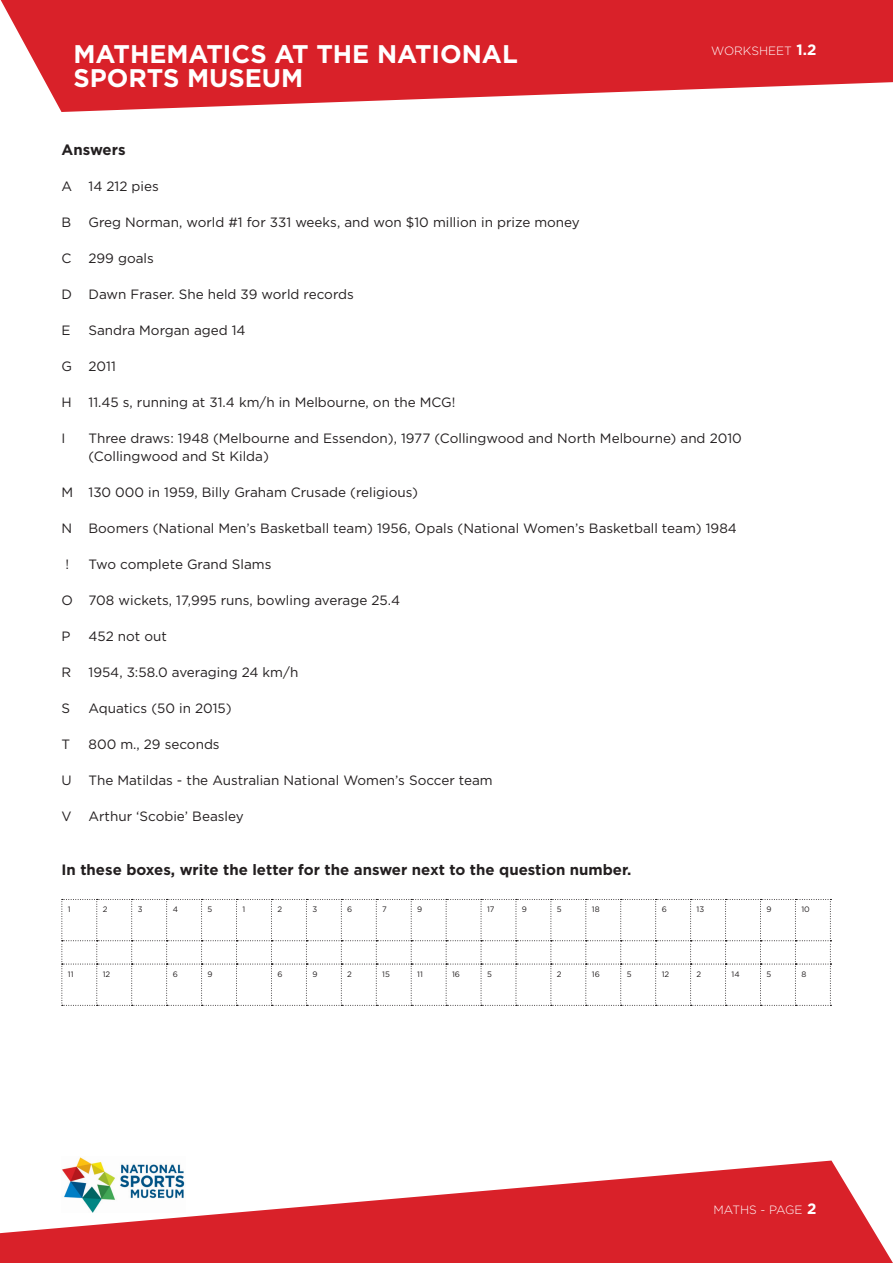
<style>
.page{position:relative;width:893px;height:1263px;background:#fff}
.page>*{position:absolute;margin:0;border:0;box-sizing:border-box;transform-origin:0 0}
.t1{font:700 25.5px "Gotham";color:#fff}
.t2{font:700 15px "Gotham";color:#231f20}
.t3{font:13.5px "Gotham";color:#231f20}
.t4{font:300 12px "Gotham";color:#fff}
.t5{font:7.8px "Gotham";color:#231f20}
.s1{font-weight:700;font-size:15px}
</style>
<div class="page">
<svg style="left:62px;top:899px;width:769px;height:107px"></svg>
<svg style="left:1px;top:0;width:892px;height:112px;fill:#d92129"></svg>
<svg style="left:0;top:1160px;width:893px;height:103px;fill:#d92129"></svg>
<img style="left:62px;top:1157px;width:123px;height:55px">
<svg style="left:62px;top:1241px;width:370px;height:1px"></svg>
<p class="t1" style="left:74px;top:40px;width:446px">MATHEMATICS AT THE NATIONAL</p>
<p class="t4" style="left:711px;top:44px;width:107px">WORKSHEET <span class="s1">1.2</span></p>
<p class="t1" style="left:74px;top:64px;width:231px">SPORTS MUSEUM</p>
<p class="t2" style="left:62px;top:141px;width:66px">Answers</p>
<p class="t3" style="left:62px;top:179px;width:99px">A 14 212 pies</p>
<p class="t3" style="left:62px;top:215px;width:11px">B</p>
<p class="t3" style="left:88px;top:215px;width:493px">Greg Norman, world #1 for 331 weeks, and won $10 million in prize money</p>
<p class="t3" style="left:62px;top:251px;width:11px">C</p>
<p class="t3" style="left:88px;top:251px;width:67px">299 goals</p>
<p class="t3" style="left:62px;top:287px;width:294px">D Dawn Fraser. She held 39 world records</p>
<p class="t3" style="left:62px;top:323px;width:11px">E</p>
<p class="t3" style="left:88px;top:323px;width:159px">Sandra Morgan aged 14</p>
<p class="t3" style="left:62px;top:359px;width:56px">G 2011</p>
<p class="t3" style="left:62px;top:395px;width:395px">H 11.45 s, running at 31.4 km/h in Melbourne, on the MCG!</p>
<p class="t3" style="left:62px;top:431px;width:5px">I</p>
<p class="t3" style="left:88px;top:431px;width:655px">Three draws: 1948 (Melbourne and Essendon), 1977 (Collingwood and North Melbourne) and 2010</p>
<p class="t3" style="left:88px;top:449px;width:182px">(Collingwood and St Kilda)</p>
<p class="t3" style="left:62px;top:485px;width:358px">M 130 000 in 1959, Billy Graham Crusade (religious)</p>
<p class="t3" style="left:62px;top:521px;width:677px">N Boomers (National Men’s Basketball team) 1956, Opals (National Women’s Basketball team) 1984</p>
<p class="t3" style="left:66px;top:557px;width:5px">!</p>
<p class="t3" style="left:88px;top:557px;width:184px">Two complete Grand Slams</p>
<p class="t3" style="left:62px;top:593px;width:340px">O 708 wickets, 17,995 runs, bowling average 25.4</p>
<p class="t3" style="left:62px;top:629px;width:11px">P</p>
<p class="t3" style="left:88px;top:629px;width:80px">452 not out</p>
<p class="t3" style="left:62px;top:665px;width:11px">R</p>
<p class="t3" style="left:88px;top:665px;width:211px">1954, 3:58.0 averaging 24 km/h</p>
<p class="t3" style="left:62px;top:701px;width:10px">S</p>
<p class="t3" style="left:88px;top:701px;width:145px">Aquatics (50 in 2015)</p>
<p class="t3" style="left:62px;top:737px;width:10px">T</p>
<p class="t3" style="left:88px;top:737px;width:133px">800 m., 29 seconds</p>
<p class="t3" style="left:62px;top:773px;width:433px">U The Matildas - the Australian National Women’s Soccer team</p>
<p class="t3" style="left:62px;top:809px;width:12px">V</p>
<p class="t3" style="left:88px;top:809px;width:157px">Arthur ‘Scobie’ Beasley</p>
<p class="t2" style="left:62px;top:861px;width:571px">In these boxes, write the letter for the answer next to the question number.</p>
<p class="t5" style="left:68px;top:905px;width:4px">1</p>
<p class="t5" style="left:103px;top:905px;width:6px">2</p>
<p class="t5" style="left:138px;top:905px;width:6px">3</p>
<p class="t5" style="left:173px;top:905px;width:7px">4</p>
<p class="t5" style="left:208px;top:905px;width:6px">5</p>
<p class="t5" style="left:243px;top:905px;width:4px">1</p>
<p class="t5" style="left:277px;top:905px;width:6px">2</p>
<p class="t5" style="left:312px;top:905px;width:6px">3</p>
<p class="t5" style="left:347px;top:905px;width:7px">6</p>
<p class="t5" style="left:382px;top:905px;width:6px">7</p>
<p class="t5" style="left:417px;top:905px;width:7px">9</p>
<p class="t5" style="left:487px;top:905px;width:9px">17</p>
<p class="t5" style="left:522px;top:905px;width:7px">9</p>
<p class="t5" style="left:557px;top:905px;width:6px">5</p>
<p class="t5" style="left:592px;top:905px;width:9px">18</p>
<p class="t5" style="left:662px;top:905px;width:7px">6</p>
<p class="t5" style="left:697px;top:905px;width:9px">13</p>
<p class="t5" style="left:766px;top:905px;width:7px">9</p>
<p class="t5" style="left:801px;top:905px;width:10px">10</p>
<p class="t5" style="left:68px;top:970px;width:7px">11</p>
<p class="t5" style="left:103px;top:970px;width:9px">12</p>
<p class="t5" style="left:173px;top:970px;width:7px">6</p>
<p class="t5" style="left:208px;top:970px;width:7px">9</p>
<p class="t5" style="left:277px;top:970px;width:7px">6</p>
<p class="t5" style="left:312px;top:970px;width:7px">9</p>
<p class="t5" style="left:347px;top:970px;width:6px">2</p>
<p class="t5" style="left:382px;top:970px;width:9px">15</p>
<p class="t5" style="left:417px;top:970px;width:7px">11</p>
<p class="t5" style="left:452px;top:970px;width:9px">16</p>
<p class="t5" style="left:487px;top:970px;width:6px">5</p>
<p class="t5" style="left:557px;top:970px;width:6px">2</p>
<p class="t5" style="left:592px;top:970px;width:9px">16</p>
<p class="t5" style="left:627px;top:970px;width:6px">5</p>
<p class="t5" style="left:662px;top:970px;width:9px">12</p>
<p class="t5" style="left:697px;top:970px;width:6px">2</p>
<p class="t5" style="left:732px;top:970px;width:10px">14</p>
<p class="t5" style="left:766px;top:970px;width:6px">5</p>
<p class="t5" style="left:801px;top:970px;width:6px">8</p>
<p class="t4" style="left:713px;top:1203px;width:104px">MATHS - PAGE <span class="s1">2</span></p>
</div>
